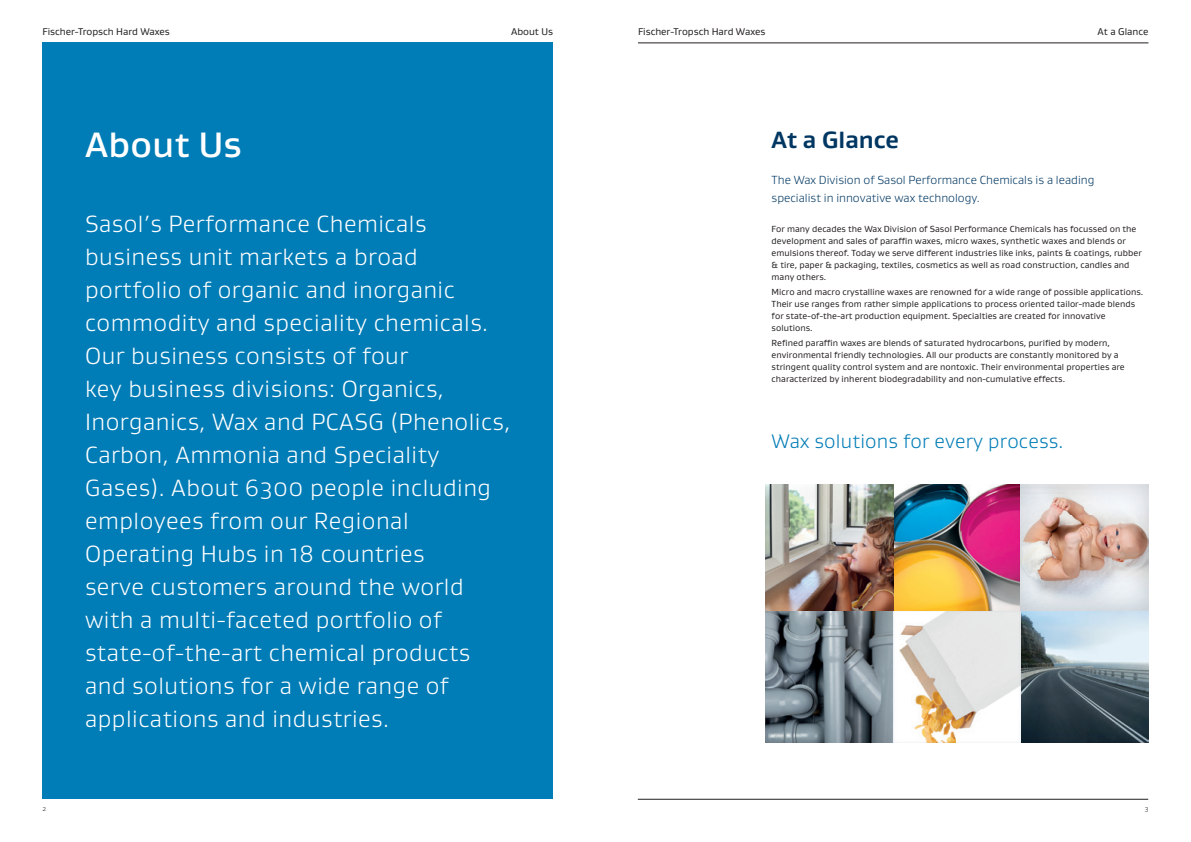
<style>
.page{position:relative;width:1191px;height:842px;background:#fff}
.page>*{position:absolute;margin:0;border:0;box-sizing:border-box;transform-origin:0 0}
.t1{font:500 36px "Gustan";letter-spacing:.01em;color:#fff}
.t2{font:300 24px/33px "Gustan";letter-spacing:.02em;color:#fff}
.t3{font:700 24px "Gustan";color:#003762}
.t4{font:300 20px "Gustan";letter-spacing:.01em;color:#007cb6}
.t5{font:300 12px/18px "Gustan";color:#003762}
.t6{font:10px "Gustan";color:#231f20}
.t7{font:9px/12px "Gustan";letter-spacing:.005em;color:#231f20}
.t8{font:300 7px "Gustan";color:#231f20}
</style>
<div class="page">
<div style="left:43px;top:43px;width:510px;height:756px;background:#007cb6"></div>
<hr style="left:638px;top:43px;width:510px;height:1px;background:#231f20">
<hr style="left:638px;top:799px;width:510px;height:1px;background:#231f20">
<img style="left:765px;top:484px;width:383px;height:258px">
<svg style="left:765px;top:610px;width:128px;height:132px;background:#717d86"></svg>
<img style="left:893px;top:484px;width:127px;height:126px">
<p class="t6" style="left:43px;top:25px;width:129px">Fischer-Tropsch Hard Waxes</p>
<p class="t6" style="left:511px;top:25px;width:43px">About Us</p>
<h1 class="t1" style="left:85px;top:121px;width:158px">About Us</h1>
<p class="t2" style="left:85px;top:206px;width:427px">Sasol’s Performance Chemicals business unit markets a broad portfolio of organic and inorganic commodity and speciality chemicals.<br>Our business consists of four<br>key business divisions: Organics, Inorganics, Wax and PCASG (Phenolics, Carbon, Ammonia and Speciality Gases). About 6300 people including employees from our Regional Operating Hubs in 18 countries<br>serve customers around the world with a multi-faceted portfolio of state-of-the-art chemical products and solutions for a wide range of applications and industries.</p>
<p class="t6" style="left:638px;top:25px;width:129px">Fischer-Tropsch Hard Waxes</p>
<p class="t6" style="left:1097px;top:25px;width:52px">At a Glance</p>
<h2 class="t3" style="left:771px;top:123px;width:129px">At a Glance</h2>
<h3 class="t5" style="left:771px;top:170px;width:324px">The Wax Division of Sasol Performance Chemicals is a leading specialist in innovative wax technology.</h3>
<p class="t7" style="left:771px;top:222px;width:372px">For many decades the Wax Division of Sasol Performance Chemicals has focussed on the development and sales of paraffin waxes, micro waxes, synthetic waxes and blends or emulsions thereof. Today we serve different industries like inks, paints &amp; coatings, rubber &amp; tire, paper &amp; packaging, textiles, cosmetics as well as road construction, candles and many others.</p>
<p class="t7" style="left:771px;top:285px;width:373px">Micro and macro crystalline waxes are renowned for a wide range of possible applications.<br>Their use ranges from rather simple applications to process oriented tailor-made blends for state-of-the-art production equipment. Specialties are created for innovative solutions.</p>
<p class="t7" style="left:771px;top:336px;width:355px">Refined paraffin waxes are blends of saturated hydrocarbons, purified by modern, environmental friendly technologies. All our products are constantly monitored by a stringent quality control system and are nontoxic. Their environmental properties are characterized by inherent biodegradability and non-cumulative effects.</p>
<h3 class="t4" style="left:771px;top:428px;width:293px">Wax solutions for every process.</h3>
<p class="t8" style="left:43px;top:804px;width:5px">2</p>
<p class="t8" style="left:1144px;top:804px;width:5px">3</p>
</div>
